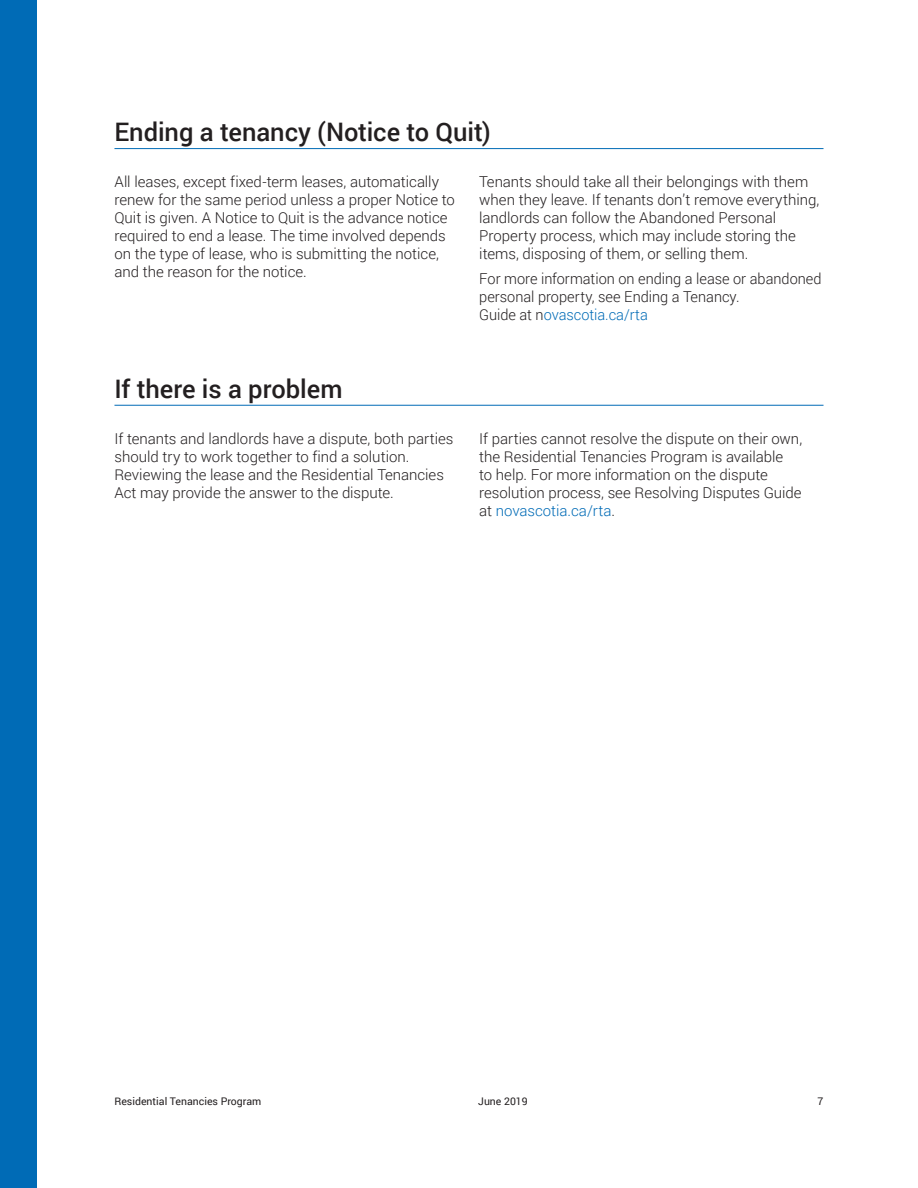
<style>
.page{position:relative;width:918px;height:1188px;background:#fff}
.page>*{position:absolute;margin:0;border:0;box-sizing:border-box;transform-origin:0 0}
.t1{font:500 25.5px "Roboto";letter-spacing:-.005em;color:#231f20}
.Body{font:300 15px/18px "Roboto";color:#231f20}
.t2{font:10.5px "Roboto";color:#231f20}
.s1{color:#006bb6}
</style>
<div class="page">
<div style="left:0;top:0;width:37px;height:1188px;background:#006bb6"></div>
<hr style="left:114px;top:148px;width:709px;height:1px;background:#006bb6">
<hr style="left:114px;top:405px;width:709px;height:1px;background:#006bb6">
<h2 class="t1" style="left:114px;top:114px;width:378px">Ending a tenancy (Notice to Quit)</h2>
<p class="Body" style="left:114px;top:172px;width:342px">All leases, except fixed-term leases, automatically renew for the same period unless a proper Notice to Quit is given. A Notice to Quit is the advance notice required to end a lease. The time involved depends on the type of lease, who is submitting the notice, and the reason for the notice.</p>
<p class="Body" style="left:479px;top:172px;width:342px">Tenants should take all their belongings with them when they leave. If tenants don’t remove everything, landlords can follow the Abandoned Personal Property process, which may include storing the items, disposing of them, or selling them.</p>
<p class="Body" style="left:479px;top:269px;width:344px">For more information on ending a lease or abandoned personal property, see Ending a Tenancy.<br>Guide at n<span class="s1">ovascotia.ca/rta</span></p>
<h2 class="t1" style="left:114px;top:371px;width:230px">If there is a problem</h2>
<p class="Body" style="left:114px;top:429px;width:340px">If tenants and landlords have a dispute, both parties should try to work together to find a solution.<br>Reviewing the lease and the Residential Tenancies Act may provide the answer to the dispute.</p>
<p class="Body" style="left:479px;top:429px;width:325px">If parties cannot resolve the dispute on their own, the Residential Tenancies Program is available<br>to help. For more information on the dispute resolution process, see Resolving Disputes Guide at <span class="s1">novascotia.ca/rta</span>.</p>
<p class="t2" style="left:114px;top:1093px;width:148px">Residential Tenancies Program</p>
<p class="t2" style="left:478px;top:1093px;width:51px">June 2019</p>
<p class="t2" style="left:818px;top:1093px;width:7px">7</p>
</div>
